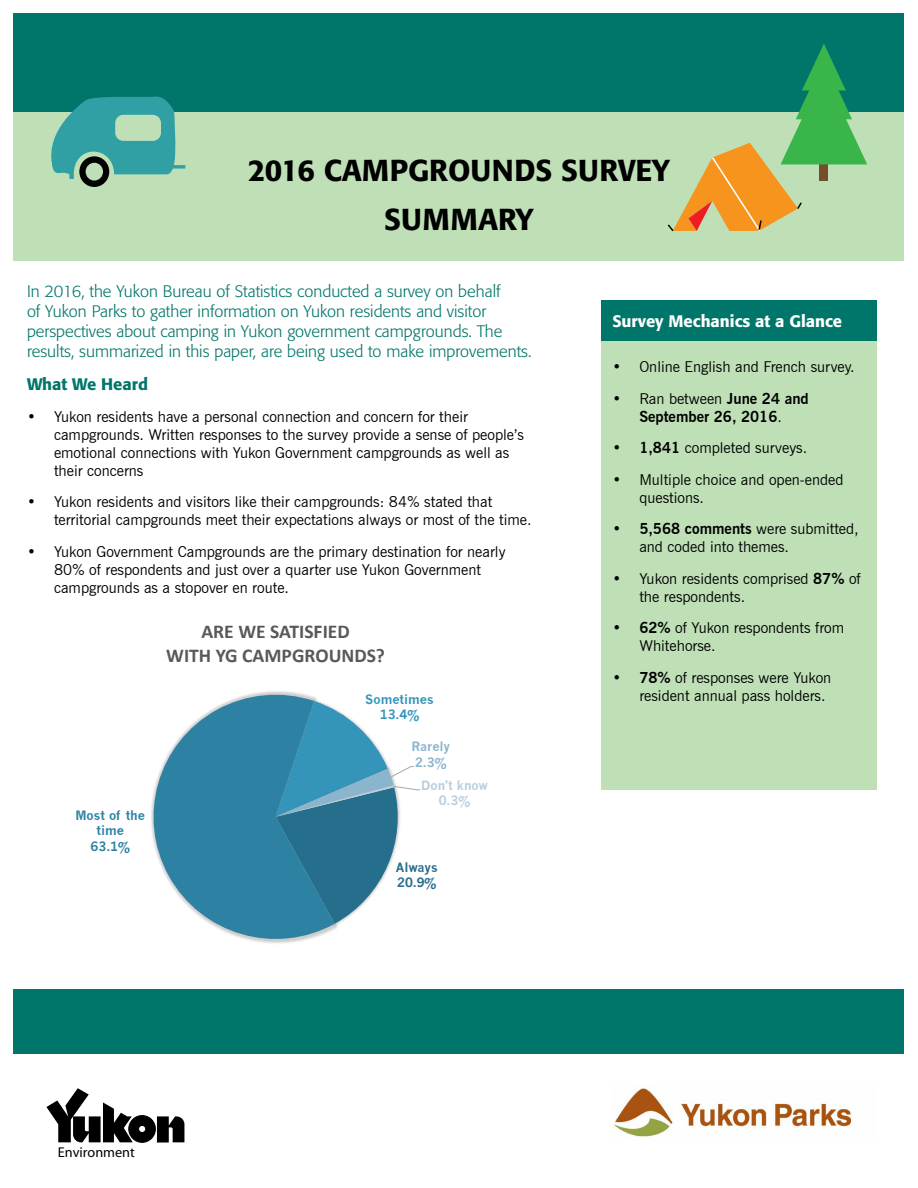
<style>
.page{position:relative;width:918px;height:1188px;background:#fff}
.page>*{position:absolute;margin:0;border:0;box-sizing:border-box;transform-origin:0 0}
.t1{font:500 30px/49.5px "Formata";color:#000;text-align:center}
.t2{font:700 19.65px/24px "Calibri";color:#595959;text-align:center}
.t3{font:300 16.5px/19.8px "Formata";color:#00766a}
.t4{font:500 16.5px "Formata";color:#fff}
.t5{font:500 16.5px "Formata";color:#00766a}
.t6{font:15px/18px "News Gothic BT";color:#000}
.t7{font:700 15px/18px "News Gothic BT";color:#000;text-align:center}
.t8{font:14.25px "Myriad";color:#000}
.t9{font:700 12.6px/15.3px "News Gothic";color:#2d82a4;text-align:center}
.t10{font:700 12.6px/15.3px "News Gothic";color:#3494ba;text-align:center}
.t11{font:700 12.6px/15.3px "News Gothic";color:#b8cedd;text-align:center}
.t12{font:700 12.6px/15.3px "News Gothic";letter-spacing:-.005em;color:#256e8c}
.t13{font:700 12.6px/15.3px "News Gothic";letter-spacing:-.02em;color:#8bb4cd}
.s1{font-weight:400}
.s2{font-weight:700}
</style>
<div class="page">
<div style="left:14px;top:14px;width:890px;height:98px;background:#00766a"></div>
<div style="left:14px;top:989px;width:890px;height:65px;background:#00766a"></div>
<div style="left:601px;top:300px;width:276px;height:41px;background:#00766a"></div>
<div style="left:14px;top:113px;width:890px;height:148px;background:#bfe0b7"></div>
<div style="left:601px;top:341px;width:276px;height:448px;background:#bfe0b7"></div>
<svg style="left:46px;top:1088px;width:138px;height:55px"></svg>
<svg style="left:46px;top:96px;width:139px;height:91px"></svg>
<svg style="left:666px;top:44px;width:201px;height:187px"></svg>
<img style="left:613px;top:1088px;width:240px;height:49px">
<svg style="left:151px;top:691px;width:269px;height:252px"></svg>
<h1 class="t1" style="left:248px;top:145px;width:423px">2016 CAMPGROUNDS SURVEY<br>SUMMARY</h1>
<p class="t3" style="left:27px;top:282px;width:506px">In 2016, the Yukon Bureau of Statistics conducted a survey on behalf<br>of Yukon Parks to gather information on Yukon residents and visitor perspectives about camping in Yukon government campgrounds. The results, summarized in this paper, are being used to make improvements.</p>
<p class="t5" style="left:27px;top:374px;width:123px">What We Heard</p>
<p class="t6" style="left:54px;top:407px;width:472px;text-indent:-27px">• Yukon residents have a personal connection and concern for their campgrounds. Written responses to the survey provide a sense of people’s emotional connections with Yukon Government campgrounds as well as their concerns</p>
<p class="t6" style="left:54px;top:493px;width:479px;text-indent:-27px">• Yukon residents and visitors like their campgrounds: 84% stated that territorial campgrounds meet their expectations always or most of the time.</p>
<p class="t6" style="left:54px;top:542px;width:453px;text-indent:-27px">• Yukon Government Campgrounds are the primary destination for nearly<br>80% of respondents and just over a quarter use Yukon Government campgrounds as a stopover en route.</p>
<h2 class="t2" style="left:166px;top:620px;width:220px">ARE WE SATISFIED<br>WITH YG CAMPGROUNDS?</h2>
<p class="t9" style="left:75px;top:808px;width:71px">Most of the time<br>63.1%</p>
<p class="t10" style="left:365px;top:692px;width:70px">Sometimes<br>13.4%</p>
<p class="t13" style="left:412px;top:739px;width:40px">Rarely<br>2.3%</p>
<p class="t11" style="left:421px;top:777px;width:69px">Don't know<br>0.3%</p>
<p class="t12" style="left:396px;top:859px;width:43px">Always<br>20.9%</p>
<p class="t4" style="left:612px;top:311px;width:231px">Survey Mechanics at a Glance</p>
<p class="t6" style="left:612px;top:358px;width:244px">• Online English and French survey.</p>
<p class="t7" style="left:612px;top:389px;width:198px"><span class="s1">• Ran between</span> June 24 and<br>September 26, 2016<span class="s1">.</span></p>
<p class="t6" style="left:612px;top:439px;width:196px"><span class="s2">• 1,841</span> completed surveys.</p>
<p class="t6" style="left:639px;top:470px;width:206px;text-indent:-27px">• Multiple choice and open-ended questions.</p>
<p class="t6" style="left:639px;top:520px;width:221px;text-indent:-27px"><span class="s2">• 5,568 comments</span> were submitted, and coded into themes.</p>
<p class="t6" style="left:639px;top:569px;width:223px;text-indent:-27px">• Yukon residents comprised <span class="s2">87%</span> of the respondents.</p>
<p class="t6" style="left:639px;top:619px;width:206px;text-indent:-27px"><span class="s2">• 62%</span> of Yukon respondents from<br>Whitehorse.</p>
<p class="t6" style="left:639px;top:668px;width:193px;text-indent:-27px"><span class="s2">• 78%</span> of responses were Yukon resident annual pass holders.</p>
<p class="t8" style="left:58px;top:1145px;width:79px">Environment</p>
</div>
